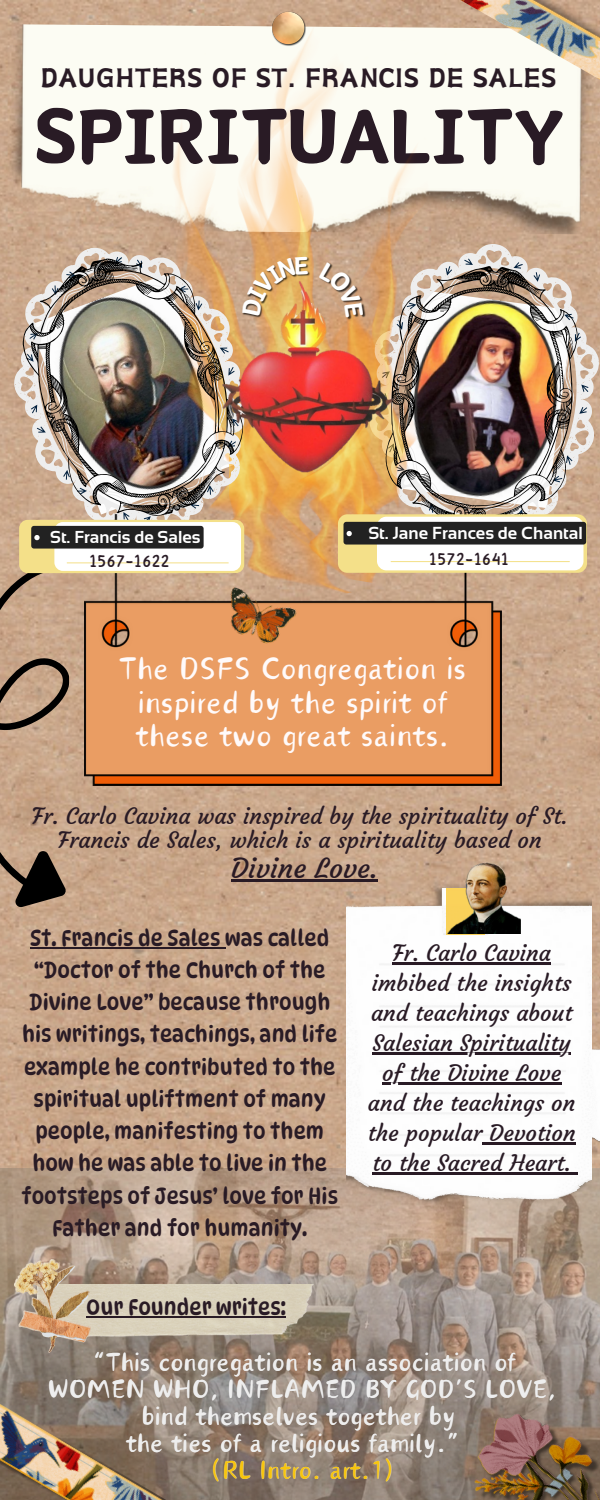
<style>
.page{position:relative;width:600px;height:1500px;background:#fff}
.page>*{position:absolute;margin:0;border:0;box-sizing:border-box;transform-origin:0 0}
.t1{font:90px "Canva Wen";color:#291b25}
.t2{font:39.2px/33.8px "Canva Tangyuan Handwriting";color:#fffafa;text-align:center}
.t3{font:32.2px/27px "Canva Tangyuan Handwriting";color:#eee;text-align:center}
.t4{font:32.2px "Canva Tangyuan Handwriting";color:#f8c50d}
.t5{font:28.7px "Canva Joy Hei";color:#291b25}
.t6{font:27.5px "Courgette";color:#291b25}
.t7{font:22.5px/30px "Courgette";color:#291b25;text-align:center}
.t8{font:semi-condensed 22.4px/32.2px "Dyna Puff";color:#291b25;text-align:center}
.t9{font:700 17.4px "Sansation";color:#fff}
.t10{font:17.3px "Childos Arabic";letter-spacing:.065em;color:#291b25}
.t11{font:700 17.3px "Sansation";color:#fff}
</style>
<div class="page">
<img style="left:0;top:0;width:600px;height:1390px">
<img style="left:1px;top:24px;width:599px;height:210px">
<img style="left:425px;top:0;width:175px;height:219px">
<img style="left:272px;top:11px;width:35px;height:11px">
<img style="left:1px;top:1168px;width:599px;height:332px">
<img style="left:592px;top:1041px;width:8px;height:106px">
<svg style="left:0;top:566px;width:77px;height:343px"></svg>
<img style="left:346px;top:881px;width:246px;height:325px">
<img style="left:0;top:1390px;width:195px;height:110px">
<img style="left:450px;top:1386px;width:150px;height:114px">
<img style="left:229px;top:22px;width:169px;height:107px">
<svg style="left:484px;top:236px;width:116px;height:313px;fill:#caa78c"></svg>
<svg style="left:484px;top:253px;width:113px;height:279px;fill:#caa88c"></svg>
<img style="left:112px;top:97px;width:265px;height:118px">
<svg style="left:0;top:215px;width:282px;height:350px"></svg>
<img style="left:0;top:229px;width:270px;height:315px">
<img style="left:85px;top:514px;width:416px;height:272px">
<img style="left:219px;top:587px;width:78px;height:63px">
<img style="left:282px;top:129px;width:202px;height:460px">
<img style="left:379px;top:257px;width:211px;height:282px">
<div style="left:19px;top:520px;width:225px;height:53px;background:#f4e089;border-radius:9px"></div>
<div style="left:54px;top:522px;width:187px;height:49px;background:#fff;border-radius:9px"></div>
<hr style="left:67px;top:562px;width:161px;height:1px;background:#f4e089">
<svg style="left:338px;top:514px;width:249px;height:59px;fill:#f4e089"></svg>
<div style="left:377px;top:517px;width:207px;height:53px;background:#fff;border-radius:9px"></div>
<hr style="left:391px;top:561px;width:178px;height:1px;background:#f4e089">
<img style="left:90px;top:1285px;width:224px;height:51px">
<img style="left:14px;top:1260px;width:76px;height:92px">
<img style="left:447px;top:861px;width:73px;height:73px">
<img style="left:190px;top:263px;width:227px;height:227px">
<img style="left:236px;top:249px;width:137px;height:75px">
<div style="left:31px;top:526px;width:173px;height:23px;background:#222"></div>
<div style="left:344px;top:522px;width:242px;height:23px;background:#222;border-radius:3px"></div>
<svg style="left:347px;top:531px;width:5px;height:5px"></svg>
<hr style="left:231px;top:879px;width:147px;height:2px;background:#291b25">
<hr style="left:30px;top:947px;width:195px;height:2px;background:#291b25">
<hr style="left:392px;top:963px;width:159px;height:2px;background:#291b25">
<hr style="left:373px;top:1053px;width:198px;height:2px;background:#291b25">
<hr style="left:382px;top:1083px;width:180px;height:2px;background:#291b25">
<hr style="left:482px;top:1143px;width:94px;height:2px;background:#291b25">
<hr style="left:373px;top:1173px;width:198px;height:2px;background:#291b25">
<svg style="left:571px;top:1173px;width:7px;height:2px"></svg>
<hr style="left:86px;top:1316px;width:200px;height:2px;background:#291b25">
<svg style="left:242px;top:256px;width:66px;height:60px"></svg>
<svg style="left:319px;top:262px;width:45px;height:56px"></svg>
<h3 class="t5" style="left:40px;top:64px;width:518px">DAUGHTERS OF ST. FRANCIS DE SALES</h3>
<p class="t1" style="left:34px;top:87px;width:533px">SPIRITUALITY</p>
<p class="t11" style="left:50px;top:528px;width:152px">St. Francis de Sales</p>
<p class="t9" style="left:368px;top:523px;width:216px">St. Jane Frances de Chantal</p>
<h6 class="t10" style="left:430px;top:547px;width:81px">1572-1641</h6>
<p class="t10" style="left:90px;top:549px;width:81px">1567-1622</p>
<p class="t2" style="left:119px;top:652px;width:348px">The DSFS Congregation is inspired by the spirit of these two great saints.</p>
<p class="t7" style="left:32px;top:803px;width:537px;line-height:24.8px">Fr. Carlo Cavina was inspired by the spirituality of St.<br>Francis de Sales, which is a spirituality based on</p>
<p class="t6" style="left:231px;top:851px;width:148px">Divine Love.</p>
<p class="t8" style="left:21px;top:921px;width:318px">St. Francis de Sales was called “Doctor of the Church of the<br>Divine Love” because through his writings, teachings, and life example he contributed to the spiritual upliftment of many people, manifesting to them how he was able to live in the footsteps of Jesus’ love for His<br>Father and for humanity.</p>
<h6 class="t7" style="left:371px;top:938px;width:203px">Fr. Carlo Cavina imbibed the insights and teachings about</h6>
<h6 class="t7" style="left:373px;top:1028px;width:200px">Salesian Spirituality</h6>
<p class="t7" style="left:368px;top:1058px;width:209px">of the Divine Love and the teachings on the popular Devotion to the Sacred Heart.</p>
<p class="t8" style="left:86px;top:1291px;width:201px">Our Founder writes:</p>
<p class="t3" style="left:81px;top:1349px;width:436px">“This congregation is an association of</p>
<h6 class="t3" style="left:48px;top:1376px;width:510px">WOMEN WHO, INFLAMED BY GOD’S LOVE,</h6>
<p class="t3" style="left:126px;top:1403px;width:347px">bind themselves together by the ties of a religious family.”</p>
<h3 class="t4" style="left:210px;top:1456px;width:186px">(RL Intro. art.1)</h3>
</div>
